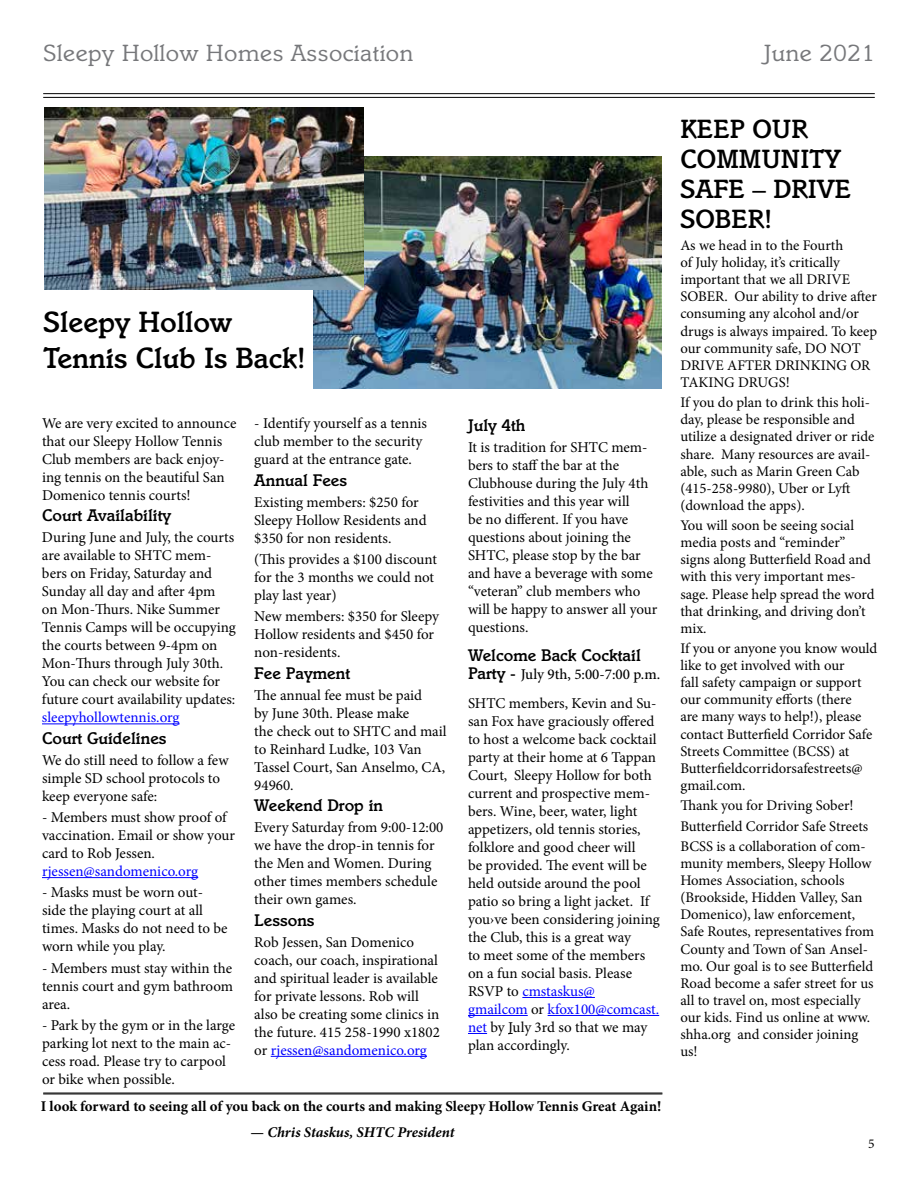
<style>
.page{position:relative;width:918px;height:1188px;background:#fff}
.page>*{position:absolute;margin:0;border:0;box-sizing:border-box;transform-origin:0 0}
.t1{font:500 30px/36px "Italia";color:#000}
.t2{font:500 27px/30px "Italia";color:#000}
.t3{font:24px "Italia";letter-spacing:.025em;color:#77787b}
.t4{font:500 17.25px "Italia";color:#000}
.t5{font:15px/18px "Minion Pro";color:#000}
.t6{font:15px "Minion Pro";color:#00f}
.t7{font:700 14.85px "Minion Pro";color:#000}
.t8{font:italic 700 14.85px "Minion Pro";color:#000}
.t9{font:14.7px/17.1px "Minion Pro";color:#000}
.t10{font:13.5px "Minion Pro";color:#000}
.s1{color:#00f}
.s2{font-family:"Italia";font-weight:500;font-size:17.25px}
.s3{font-weight:500}
.s4{font-style:normal}
</style>
<div class="page">
<hr style="left:43px;top:93px;width:832px;height:1px;background:#000">
<hr style="left:43px;top:97px;width:832px;height:1px;background:#000">
<img style="left:313px;top:156px;width:349px;height:233px">
<hr style="left:42px;top:724px;width:138px;height:1px;background:#00f">
<hr style="left:42px;top:877px;width:156px;height:1px;background:#00f">
<img style="left:44px;top:107px;width:319px;height:183px">
<hr style="left:271px;top:1056px;width:156px;height:1px;background:#00f">
<hr style="left:522px;top:997px;width:73px;height:1px;background:#00f">
<hr style="left:468px;top:1015px;width:60px;height:1px;background:#00f">
<hr style="left:548px;top:1015px;width:111px;height:1px;background:#00f">
<svg style="left:468px;top:1033px;width:19px;height:1px"></svg>
<hr style="left:43px;top:1093px;width:619px;height:1px;background:#000">
<hr style="left:43px;top:1094px;width:619px;height:1px;background:#000">
<h3 class="t3" style="left:43px;top:39px;width:372px">Sleepy Hollow Homes Association</h3>
<h3 class="t3" style="left:765px;top:39px;width:112px">June 2021</h3>
<h1 class="t1" style="left:44px;top:304px;width:264px">Sleepy Hollow<br>Tennis Club Is Back!</h1>
<p class="t5" style="left:42px;top:414px;width:196px">We are very excited to announce that our Sleepy Hollow Tennis<br>Club members are back enjoy&shy;ing tennis on the beautiful San<br>Domenico tennis courts!</p>
<p class="t4" style="left:42px;top:505px;width:131px">Court Availability</p>
<p class="t5" style="left:42px;top:529px;width:195px">During June and July, the courts are available to SHTC mem&shy;bers on Friday, Saturday and<br>Sunday all day and after 4pm<br>on Mon-Thurs. Nike Summer<br>Tennis Camps will be occupying the courts between 9-4pm on<br>Mon-Thurs through July 30th.<br>You can check our website for future court availability updates:</p>
<p class="t6" style="left:42px;top:708px;width:139px">sleepyhollowtennis.org</p>
<p class="t4" style="left:42px;top:728px;width:126px">Court Guidelines</p>
<p class="t5" style="left:42px;top:751px;width:188px">We do still need to follow a few simple SD school protocols to keep everyone safe:</p>
<p class="t5" style="left:42px;top:808px;width:195px">- Members must show proof of vaccination. Email or show your card to Rob Jessen.</p>
<p class="t6" style="left:42px;top:861px;width:158px">rjessen@sandomenico.org</p>
<p class="t5" style="left:42px;top:884px;width:187px">- Masks must be worn out&shy;side the playing court at all times. Masks do not need to be worn while you play.</p>
<p class="t5" style="left:42px;top:959px;width:193px;text-align:justify">- Members must stay within the tennis court and gym bathroom area.</p>
<p class="t5" style="left:42px;top:1016px;width:195px">- Park by the gym or in the large parking lot next to the main ac&shy;cess road. Please try to carpool or bike when possible.</p>
<p class="t5" style="left:254px;top:415px;width:174px">- Identify yourself as a tennis club member to the security guard at the entrance gate.</p>
<p class="t4" style="left:254px;top:470px;width:94px">Annual Fees</p>
<p class="t5" style="left:254px;top:493px;width:174px">Existing members: $250 for<br>Sleepy Hollow Residents and $350 for non residents.</p>
<p class="t5" style="left:254px;top:550px;width:184px">(This provides a $100 discount for the 3 months we could not play last year)</p>
<p class="t5" style="left:254px;top:608px;width:186px">New members: $350 for Sleepy<br>Hollow residents and $450 for non-residents.</p>
<p class="t4" style="left:254px;top:663px;width:97px">Fee Payment</p>
<p class="t5" style="left:254px;top:686px;width:194px">The annual fee must be paid<br>by June 30th. Please make<br>the check out to SHTC and mail to Reinhard Ludke, 103 Van<br>Tassel Court, San Anselmo, CA,<br>94960.</p>
<p class="t4" style="left:254px;top:795px;width:130px">Weekend Drop in</p>
<p class="t5" style="left:254px;top:819px;width:191px">Every Saturday from 9:00-12:00 we have the drop-in tennis for the Men and Women. During other times members schedule their own games.</p>
<p class="t4" style="left:254px;top:910px;width:62px">Lessons</p>
<p class="t5" style="left:254px;top:933px;width:187px">Rob Jessen, San Domenico coach, our coach, inspirational and spiritual leader is available for private lessons. Rob will also be creating some clinics in the future. 415 258-1990 x1802 or <span class="s1">rjessen@sandomenico.org</span></p>
<p class="t4" style="left:468px;top:415px;width:59px">July 4th</p>
<p class="t5" style="left:468px;top:439px;width:191px">It is tradition for SHTC mem&shy;bers to staff the bar at the<br>Clubhouse during the July 4th festivities and this year will<br>be no different. If you have questions about joining the<br>SHTC, please stop by the bar and have a beverage with some “veteran” club members who will be happy to answer all your questions.</p>
<p class="t4" style="left:468px;top:645px;width:174px">Welcome Back Cocktail</p>
<p class="t5" style="left:468px;top:660px;width:194px;line-height:28.8px"><span class="s2">Party -</span> <span class="s3">July 9th, 5:00-7:00 p.m.<br></span>SHTC members, Kevin and Su-</p>
<p class="t5" style="left:468px;top:712px;width:193px">san Fox have graciously offered to host a welcome back cocktail party at their home at 6 Tappan<br>Court, Sleepy Hollow for both current and prospective mem&shy;bers. Wine, beer, water, light appetizers, old tennis stories, folklore and good cheer will<br>be provided. The event will be held outside around the pool patio so bring a light jacket. If you›ve been considering joining the Club, this is a great way<br>to meet some of the members on a fun social basis. Please<br>RSVP to <span class="s1">cmstaskus@<br>gmailcom</span> or <span class="s1">kfox100@comcast. net</span> by July 3rd so that we may plan accordingly.</p>
<p class="t7" style="left:41px;top:1096px;width:622px">I look forward to seeing all of you back on the courts and making Sleepy Hollow Tennis Great Again!</p>
<p class="t8" style="left:251px;top:1121px;width:206px"><span class="s4">—</span> Chris Staskus, SHTC President</p>
<h2 class="t2" style="left:680px;top:113px;width:173px">KEEP OUR<br>COMMUNITY<br>SAFE – DRIVE<br>SOBER!</h2>
<p class="t9" style="left:680px;top:237px;width:198px">As we head in to the Fourth<br>of July holiday, it’s critically important that we all DRIVE<br>SOBER. Our ability to drive after consuming any alcohol and/or drugs is always impaired. To keep our community safe, DO NOT<br>DRIVE AFTER DRINKING OR<br>TAKING DRUGS!</p>
<p class="t9" style="left:680px;top:394px;width:196px">If you do plan to drink this holi&shy;day, please be responsible and utilize a designated driver or ride share. Many resources are avail&shy;able, such as Marin Green Cab (415-258-9980), Uber or Lyft (download the apps).</p>
<p class="t9" style="left:680px;top:517px;width:196px">You will soon be seeing social media posts and “reminder” signs along Butterfield Road and with this very important mes&shy;sage. Please help spread the word that drinking, and driving don’t mix.</p>
<p class="t9" style="left:680px;top:640px;width:198px">If you or anyone you know would like to get involved with our<br>fall safety campaign or support our community efforts (there<br>are many ways to help!), please contact Butterfield Corridor Safe<br>Streets Committee (BCSS) at<br>Butterfieldcorridorsafestreets@ gmail.com.</p>
<p class="t9" style="left:680px;top:795px;width:189px;line-height:20.4px">Thank you for Driving Sober!<br>Butterfield Corridor Safe Streets<br>BCSS is a collaboration of com-</p>
<p class="t9" style="left:680px;top:855px;width:195px">munity members, Sleepy Hollow<br>Homes Association, schools (Brookside, Hidden Valley, San<br>Domenico), law enforcement,<br>Safe Routes, representatives from<br>County and Town of San Ansel&shy;mo. Our goal is to see Butterfield<br>Road become a safer street for us all to travel on, most especially our kids. Find us online at www. shha.org and consider joining us!</p>
<p class="t10" style="left:868px;top:1135px;width:8px">5</p>
</div>
